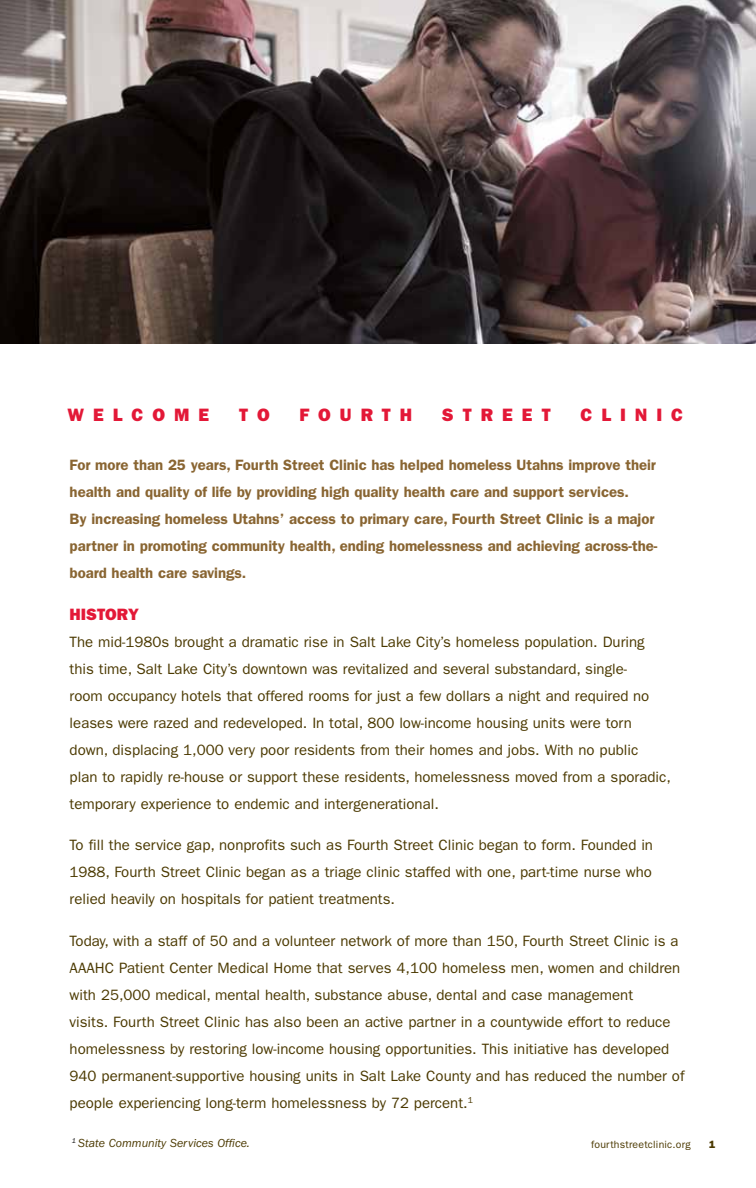
<style>
.page{position:relative;width:756px;height:1188px;background:#fff}
.page>*{position:absolute;margin:0;border:0;box-sizing:border-box;transform-origin:0 0}
.t1{font:18px "ITC Franklin Gothic Std Hvy";letter-spacing:.5em;color:#e31837}
.t2{font:16.5px "ITC Franklin Gothic Std Hvy";color:#e31837}
.t3{font:15px/27px "ITC Franklin Gothic Std";color:#4b3900}
.t4{font:600 15px/27px "ITC Franklin Gothic Std";letter-spacing:-.005em;color:#896532}
.t5{font:italic 12px "ITC Franklin Gothic Std";color:#4b3900}
.t6{font:10.5px "ITC Franklin Gothic Std";letter-spacing:.02em;color:#4b3900}
.t7{font:10.5px "ITC Franklin Gothic Std Hvy";color:#4b3900}
</style>
<div class="page">
<img style="left:0;top:0;width:756px;height:343px">
<p class="t1" style="left:68px;top:404px;width:143px">WELCOME</p>
<p class="t1" style="left:239px;top:404px;width:32px">T O</p>
<p class="t1" style="left:300px;top:404px;width:114px">FOURTH</p>
<p class="t1" style="left:442px;top:404px;width:110px">STREET</p>
<p class="t1" style="left:580px;top:404px;width:104px">CLINIC</p>
<p class="t4" style="left:70px;top:451px;width:589px">For more than 25 years, Fourth Street Clinic has helped homeless Utahns improve their health and quality of life by providing high quality health care and support services.<br>By increasing homeless Utahns’ access to primary care, Fourth Street Clinic is a major partner in promoting community health, ending homelessness and achieving across-the&shy;board health care savings.</p>
<p class="t2" style="left:70px;top:604px;width:71px">HISTORY</p>
<p class="t3" style="left:70px;top:628px;width:603px">The mid-1980s brought a dramatic rise in Salt Lake City’s homeless population. During this time, Salt Lake City’s downtown was revitalized and several substandard, single-<br>room occupancy hotels that offered rooms for just a few dollars a night and required no leases were razed and redeveloped. In total, 800 low-income housing units were torn down, displacing 1,000 very poor residents from their homes and jobs. With no public<br>plan to rapidly re-house or support these residents, homelessness moved from a sporadic, temporary experience to endemic and intergenerational.</p>
<p class="t3" style="left:70px;top:832px;width:585px;text-align:justify">To fill the service gap, nonprofits such as Fourth Street Clinic began to form. Founded in 1988, Fourth Street Clinic began as a triage clinic staffed with one, part-time nurse who relied heavily on hospitals for patient treatments.</p>
<p class="t3" style="left:70px;top:928px;width:616px">Today, with a staff of 50 and a volunteer network of more than 150, Fourth Street Clinic is a AAAHC Patient Center Medical Home that serves 4,100 homeless men, women and children with 25,000 medical, mental health, substance abuse, dental and case management<br>visits. Fourth Street Clinic has also been an active partner in a countywide effort to reduce homelessness by restoring low-income housing opportunities. This initiative has developed 940 permanent-supportive housing units in Salt Lake County and has reduced the number of people experiencing long-term homelessness by 72 percent.<sup>1</sup></p>
<p class="t5" style="left:72px;top:1136px;width:180px"><sup>1</sup> State Community Services Office.</p>
<p class="t6" style="left:591px;top:1138px;width:101px">fourthstreetclinic.org</p>
<p class="t7" style="left:709px;top:1138px;width:8px">1</p>
</div>
